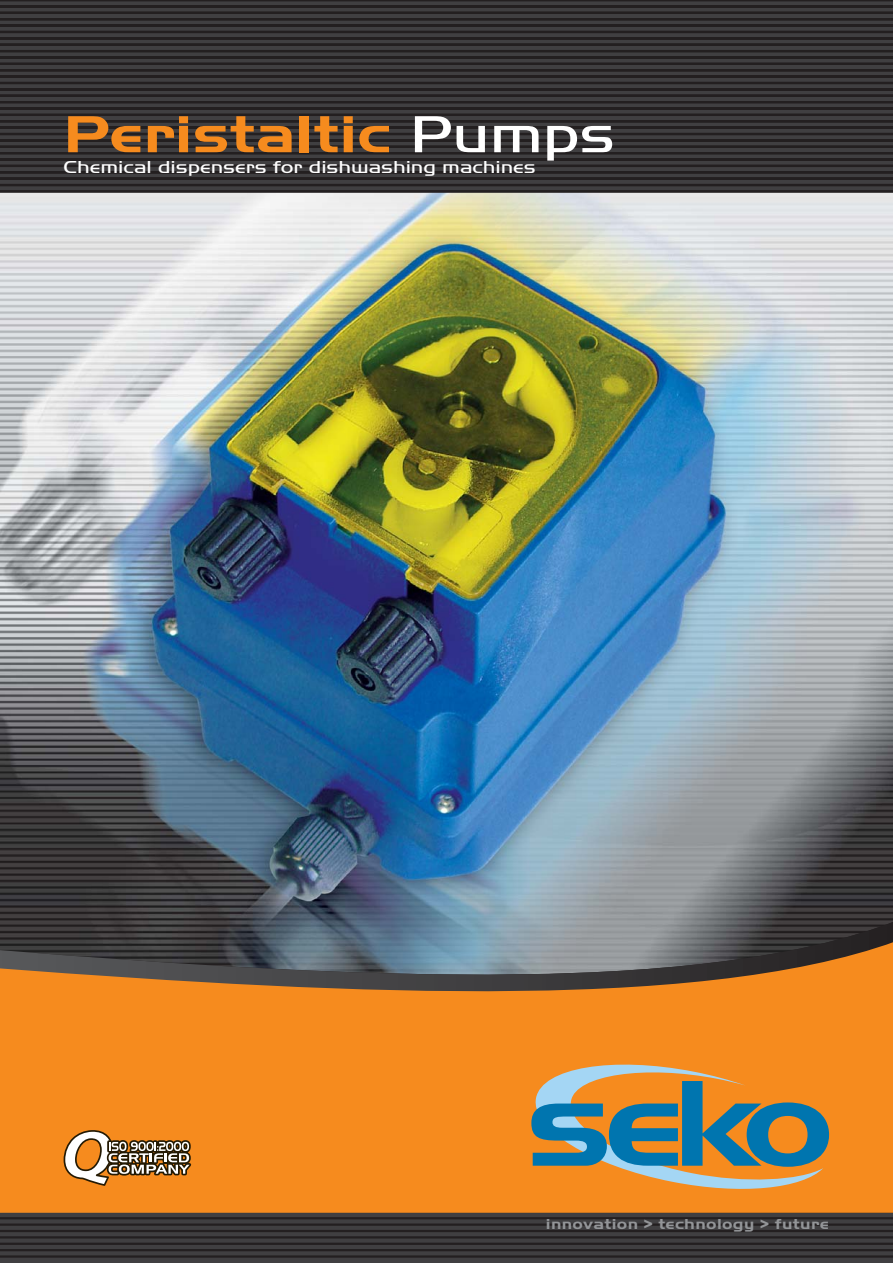
<style>
.page{position:relative;width:893px;height:1263px;background:#fff}
.page>*{position:absolute;margin:0;border:0;box-sizing:border-box;transform-origin:0 0}
.t1{font:700 54px "Handel Got D";color:#f68b1e;scale:1.25 1}
.t2{font:18px "Handel Got D Ligh";color:#fff;scale:1.25 1}
.t3{font:700 15px "Handel Got D";letter-spacing:.02em;color:#939598;scale:1.2 1}
.s1{font-family:"Handel Got D Ligh";font-weight:400;color:#fff}
</style>
<div class="page">
<img style="left:0;top:193px;width:892px;height:720px">
<div style="left:0;top:1212px;width:892px;height:51px;background:#403f41"></div>
<hr style="left:0;top:1217px;width:892px;height:2px;background:#231f20">
<hr style="left:0;top:1224px;width:892px;height:2px;background:#231f20">
<hr style="left:0;top:1230px;width:892px;height:2px;background:#231f20">
<hr style="left:0;top:1236px;width:892px;height:3px;background:#231f20">
<hr style="left:0;top:1243px;width:892px;height:2px;background:#231f20">
<hr style="left:0;top:1249px;width:892px;height:2px;background:#231f20">
<hr style="left:0;top:1255px;width:892px;height:3px;background:#231f20">
<svg style="left:0;top:1px;width:892px;height:189px;background:#3c3a3c"></svg>
<hr style="left:0;top:0;width:892px;height:1px;background:#231f20">
<hr style="left:0;top:5px;width:892px;height:3px;background:#231f20">
<hr style="left:0;top:12px;width:892px;height:2px;background:#231f20">
<hr style="left:0;top:18px;width:892px;height:2px;background:#231f20">
<hr style="left:0;top:24px;width:892px;height:3px;background:#231f20">
<hr style="left:0;top:31px;width:892px;height:2px;background:#231f20">
<hr style="left:0;top:37px;width:892px;height:2px;background:#231f20">
<hr style="left:0;top:44px;width:892px;height:2px;background:#231f20">
<hr style="left:0;top:50px;width:892px;height:2px;background:#231f20">
<hr style="left:0;top:56px;width:892px;height:3px;background:#231f20">
<hr style="left:0;top:63px;width:892px;height:2px;background:#231f20">
<hr style="left:0;top:69px;width:892px;height:2px;background:#231f20">
<hr style="left:0;top:75px;width:892px;height:3px;background:#231f20">
<hr style="left:0;top:82px;width:892px;height:2px;background:#231f20">
<hr style="left:0;top:88px;width:892px;height:2px;background:#231f20">
<hr style="left:0;top:95px;width:892px;height:2px;background:#231f20">
<hr style="left:0;top:101px;width:892px;height:2px;background:#231f20">
<hr style="left:0;top:107px;width:892px;height:3px;background:#231f20">
<hr style="left:0;top:114px;width:892px;height:2px;background:#231f20">
<hr style="left:0;top:120px;width:892px;height:2px;background:#231f20">
<hr style="left:0;top:127px;width:892px;height:2px;background:#231f20">
<hr style="left:0;top:133px;width:892px;height:2px;background:#231f20">
<hr style="left:0;top:139px;width:892px;height:3px;background:#231f20">
<hr style="left:0;top:146px;width:892px;height:2px;background:#231f20">
<hr style="left:0;top:152px;width:892px;height:2px;background:#231f20">
<hr style="left:0;top:158px;width:892px;height:3px;background:#231f20">
<hr style="left:0;top:165px;width:892px;height:2px;background:#231f20">
<hr style="left:0;top:171px;width:892px;height:2px;background:#231f20">
<hr style="left:0;top:178px;width:892px;height:2px;background:#231f20">
<hr style="left:0;top:184px;width:892px;height:2px;background:#231f20">
<svg style="left:0;top:913px;width:892px;height:21px;background:#596068"></svg>
<svg style="left:0;top:934px;width:892px;height:279px;background:#d5812b"></svg>
<svg style="left:531px;top:1065px;width:298px;height:124px;background:#998d69"></svg>
<svg style="left:64px;top:1130px;width:133px;height:56px"></svg>
<hr style="left:0;top:190px;width:892px;height:3px;background:#231f20">
<h1 class="t1" style="left:64px;top:116px;width:443px">Peristaltic <span class="s1">Pumps</span></h1>
<p class="t2" style="left:64px;top:161px;width:379px">Chemical dispensers for dishwashing machines</p>
<p class="t3" style="left:546px;top:1219px;width:237px">innovation &gt; technology &gt; future</p>
</div>
